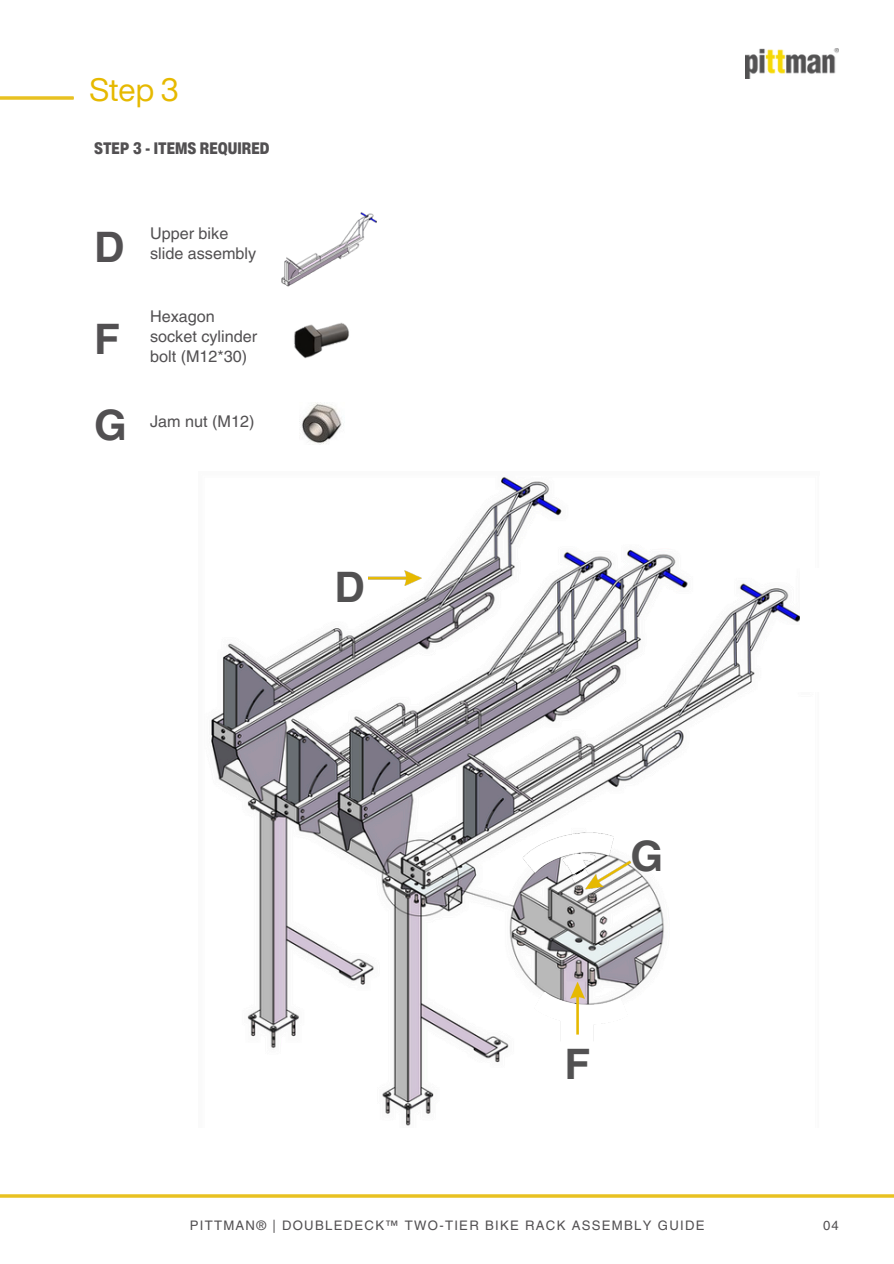
<style>
.page{position:relative;width:894px;height:1264px;background:#fff}
.page>*{position:absolute;margin:0;border:0;box-sizing:border-box;transform-origin:0 0}
.t1{font:700 42px/92.2px "Helvetica LT Pro";color:#525052}
.t2{font:700 42px "Helvetica LT Pro";color:#525152}
.t3{font:31.5px "Helvetica Now Display";color:#e6b900}
.t4{font:16.2px/20.2px "Helvetica LT Pro";color:#525052}
.t5{font:900 condensed 16.2px "Helvetica Now Text";color:#525052}
.t6{font:13.2px "Helvetica LT Pro";letter-spacing:.1em;color:#525052}
</style>
<div class="page">
<img style="left:211px;top:477px;width:589px;height:649px">
<img style="left:368px;top:570px;width:53px;height:15px">
<img style="left:527px;top:974px;width:107px;height:74px">
<img style="left:515px;top:825px;width:123px;height:71px">
<div style="left:780px;top:626px;width:39px;height:65px;background:#fff"></div>
<img style="left:294px;top:322px;width:55px;height:37px">
<img style="left:299px;top:402px;width:43px;height:43px">
<img style="left:281px;top:212px;width:96px;height:75px">
<img style="left:0;top:97px;width:73px;height:2px">
<img style="left:745px;top:48px;width:93px;height:31px">
<img style="left:0;top:1194px;width:893px;height:3px">
<p class="t3" style="left:89px;top:66px;width:91px">Step 3</p>
<p class="t5" style="left:94px;top:136px;width:177px">STEP 3 - ITEMS REQUIRED</p>
<p class="t1" style="left:94px;top:205px;width:32px">D<br>F</p>
<p class="t1" style="left:94px;top:382px;width:34px">G</p>
<p class="t4" style="left:150px;top:224px;width:108px">Upper bike slide assembly</p>
<p class="t4" style="left:150px;top:307px;width:108px">Hexagon socket cylinder bolt (M12*30)</p>
<p class="t4" style="left:150px;top:413px;width:106px">Jam nut (M12)</p>
<p class="t2" style="left:334px;top:571px;width:32px">D</p>
<p class="t2" style="left:630px;top:840px;width:34px">G</p>
<p class="t2" style="left:564px;top:1048px;width:27px">F</p>
<p class="t6" style="left:190px;top:1220px;width:516px">PITTMAN® | DOUBLEDECK™ TWO-TIER BIKE RACK ASSEMBLY GUIDE</p>
<p class="t6" style="left:822px;top:1220px;width:17px">04</p>
</div>
